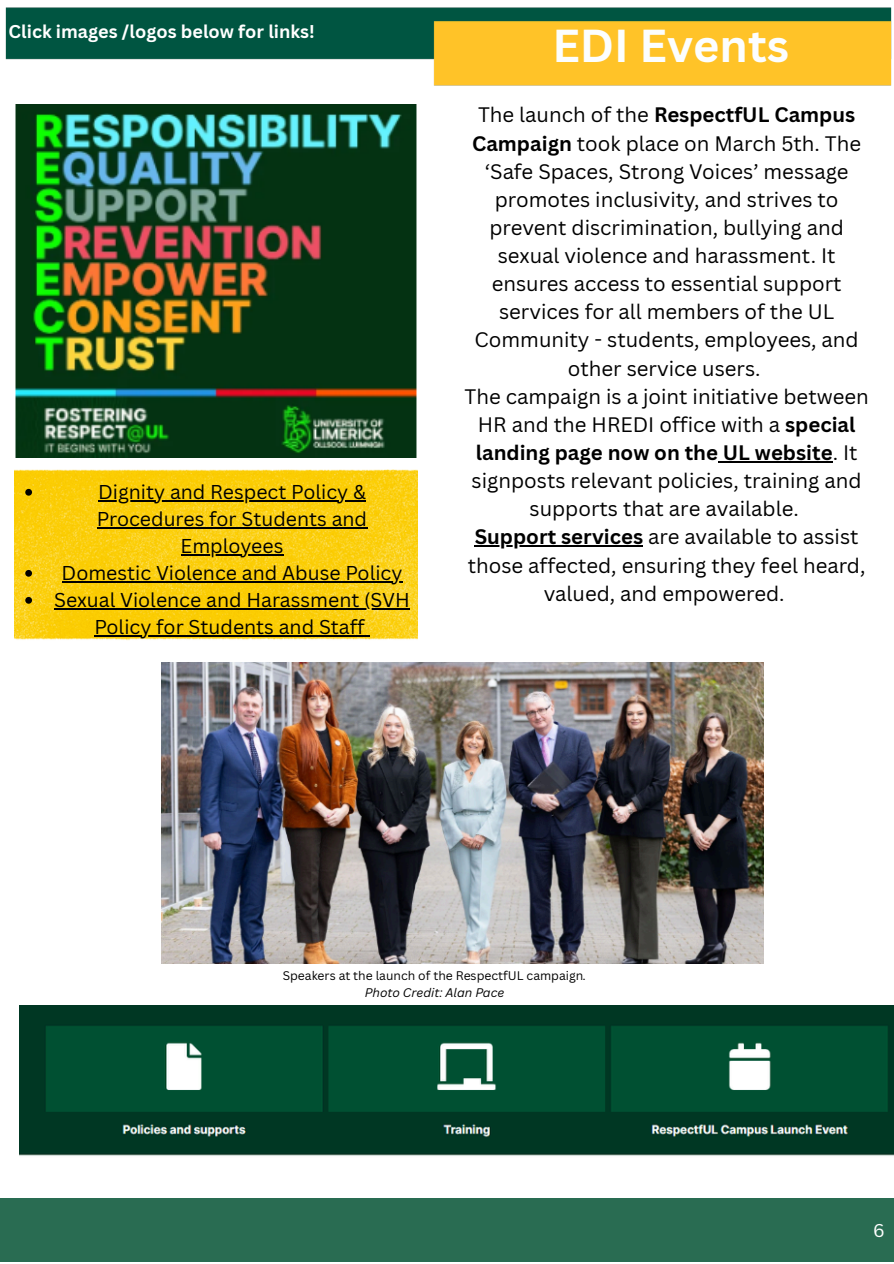
<style>
.page{position:relative;width:894px;height:1264px;background:#fff}
.page>*{position:absolute;margin:0;border:0;box-sizing:border-box;transform-origin:0 0}
.t1{font:700 48px "Canva Sans";color:#fff}
.t2{font:700 45px "Canva Sans";color:#fcfefe}
.t3{font:20.4px/28.2px "Canva Sans";color:#000;text-align:center}
.t4{font:19.5px/27px "Canva Sans";color:#000}
.t5{font:700 18px "Canva Sans";color:#fff}
.t6{font:18px "Canva Sans";color:#fff}
.t7{font:12.15px "Canva Sans";color:#000}
.t8{font:italic 12.15px "Canva Sans";color:#000}
.s1{font-weight:700}
.s2{font-style:italic}
</style>
<div class="page">
<img style="left:5px;top:7px;width:887px;height:79px">
<div style="left:0;top:1198px;width:893px;height:63px;background:#296c52"></div>
<img style="left:15px;top:104px;width:402px;height:353px">
<img style="left:20px;top:1005px;width:873px;height:151px">
<img style="left:162px;top:662px;width:601px;height:301px">
<img style="left:14px;top:469px;width:403px;height:171px">
<hr style="left:717px;top:461px;width:115px;height:1px;background:#000">
<hr style="left:474px;top:545px;width:169px;height:1px;background:#000">
<svg style="left:25px;top:489px;width:7px;height:6px"></svg>
<hr style="left:98px;top:500px;width:268px;height:1px;background:#000">
<hr style="left:97px;top:527px;width:270px;height:1px;background:#000">
<hr style="left:180px;top:554px;width:103px;height:1px;background:#000">
<svg style="left:25px;top:570px;width:7px;height:6px"></svg>
<hr style="left:61px;top:581px;width:341px;height:1px;background:#000">
<svg style="left:25px;top:597px;width:7px;height:6px"></svg>
<hr style="left:54px;top:608px;width:355px;height:1px;background:#000">
<hr style="left:94px;top:635px;width:270px;height:1px;background:#000">
<h3 class="t5" style="left:9px;top:19px;width:307px">Click images /logos below for links!</h3>
<p class="t4" style="left:97px;top:478px;width:272px">Dignity and Respect Policy &amp;<br>Procedures for Students and</p>
<p class="t4" style="left:54px;top:532px;width:357px;text-align:center">Employees<br>Domestic Violence and Abuse Policy<br>Sexual Violence and Harassment (SVH</p>
<p class="t4" style="left:94px;top:613px;width:272px">Policy for Students and Staff</p>
<p class="t1" style="left:499px;top:5px;width:328px">EDI Showcase</p>
<h1 class="t2" style="left:552px;top:14px;width:238px">EDI Events</h1>
<p class="t3" style="left:464px;top:100px;width:406px">The launch of the <span class="s1">RespectfUL Campus Campaign</span> took place on March 5th. The ‘Safe Spaces, Strong Voices’ message promotes inclusivity, and strives to prevent discrimination, bullying and sexual violence and harassment. It ensures access to essential support services for all members of the UL Community - students, employees, and other service users.<br>The campaign is a joint initiative between HR and the HREDI office with a <span class="s1">special landing page now on the UL website</span>. It signposts relevant policies, training and supports that are available.</p>
<p class="t3" style="left:467px;top:522px;width:399px"><span class="s1">Support services</span> are available to assist those affected, ensuring they feel heard, valued, and empowered.</p>
<h2 class="t7" style="left:282px;top:967px;width:305px">Speakers at the launch of the RespectfUL campaign<span class="s2">.</span></h2>
<p class="t8" style="left:364px;top:983px;width:141px">Photo Credit: Alan Pace</p>
<h1 class="t6" style="left:872px;top:1217px;width:13px">6</h1>
</div>
